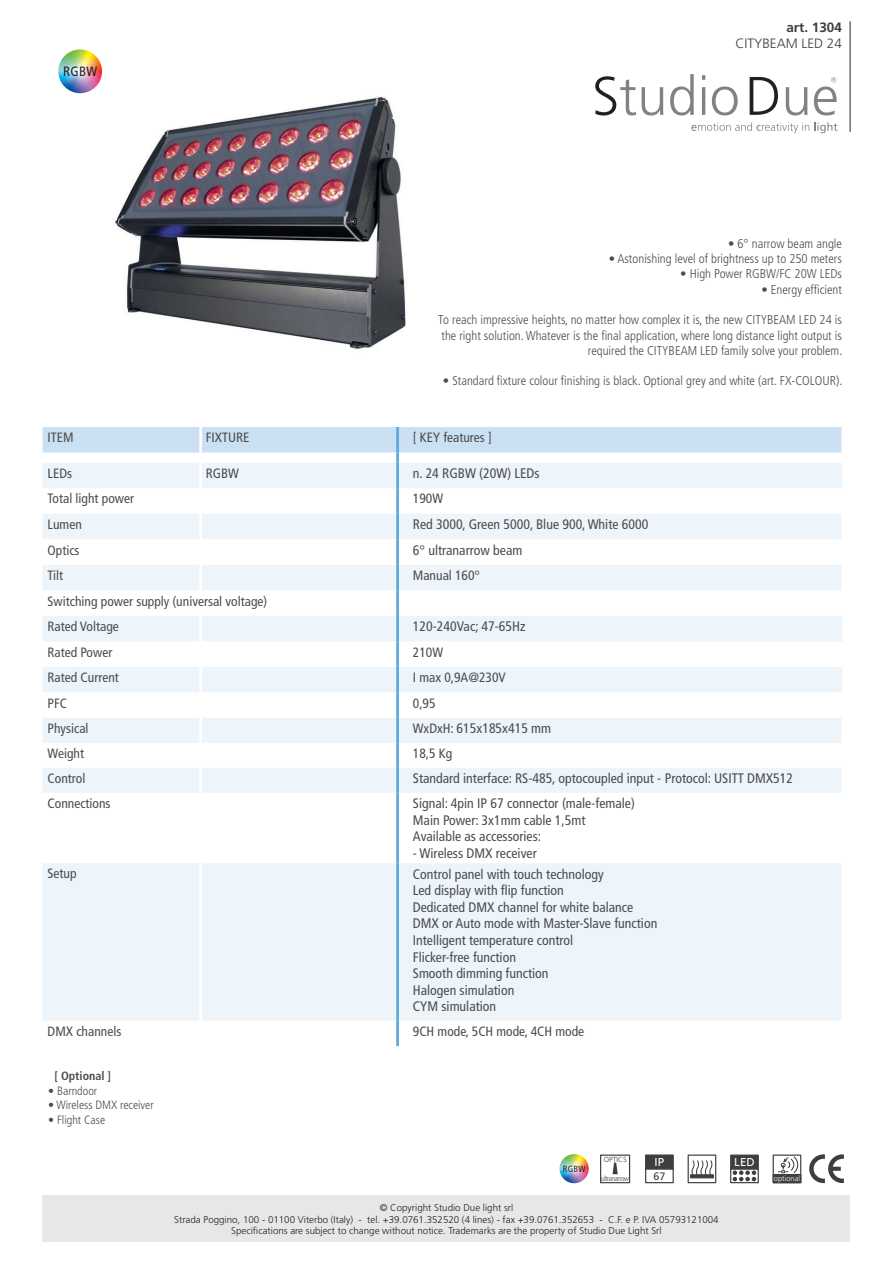
<style>
.page{position:relative;width:893px;height:1263px;background:#fff}
.page>*{position:absolute;margin:0;border:0;box-sizing:border-box;transform-origin:0 0}
.t1{font:condensed 13.8px/16.5px "Frutiger";color:#4b4c4d}
.t2{font:condensed 13.5px/25.5px "Frutiger";color:#4b4c4d}
.t3{font:300 13.5px "Frutiger";color:#3e3e3f}
.t4{font:700 13.5px "Frutiger";color:#3e3e3f}
.t5{font:condensed 13.5px "Frutiger";color:#231f20}
.t6{font:300 condensed 12.75px/15.3px "Frutiger";color:#4b4c4d;text-align:right}
.t7{font:300 condensed 12px "Frutiger";color:#4b4c4d}
.t8{font:700 condensed 12px "Frutiger";color:#4b4c4d}
.t9{font:11.55px "Frutiger";color:#fff}
.t10{font:10.8px "Frutiger";color:#3e3e3f}
.t11{font:300 9.75px/11.7px "Frutiger";color:#231f20;text-align:center}
.t12{font:condensed 9px "Frutiger";color:#231f20}
.t13{font:300 7.5px "Frutiger";color:#fff}
.t14{font:300 condensed 7.35px "Frutiger";letter-spacing:-.05em;color:#3e3e3f}
.t15{font:300 7.35px "Frutiger";color:#3e3e3f}
.s1{font-size:13.5px}
</style>
<div class="page">
<svg style="left:595px;top:76px;width:41px;height:39px"></svg>
<svg style="left:642px;top:87px;width:21px;height:28px"></svg>
<svg style="left:670px;top:74px;width:24px;height:41px"></svg>
<hr style="left:702px;top:87px;width:3px;height:28px;background:#808285">
<svg style="left:702px;top:75px;width:3px;height:5px"></svg>
<svg style="left:712px;top:86px;width:26px;height:29px"></svg>
<svg style="left:750px;top:77px;width:28px;height:38px"></svg>
<svg style="left:786px;top:87px;width:22px;height:28px"></svg>
<svg style="left:691px;top:122px;width:146px;height:11px"></svg>
<svg style="left:814px;top:77px;width:23px;height:38px"></svg>
<hr style="left:850px;top:21px;width:1px;height:111px;background:#231f20">
<div style="left:43px;top:1196px;width:807px;height:46px;background:#e6e7e9"></div>
<img style="left:58px;top:49px;width:44px;height:44px;border-radius:22px">
<svg style="left:43px;top:463px;width:799px;height:557px;fill:#edf4fa"></svg>
<hr style="left:841px;top:488px;width:2px;height:26px;background:#fff">
<hr style="left:841px;top:514px;width:2px;height:25px;background:#fff">
<hr style="left:841px;top:539px;width:2px;height:26px;background:#fff">
<hr style="left:841px;top:565px;width:2px;height:25px;background:#fff">
<hr style="left:841px;top:590px;width:2px;height:26px;background:#fff">
<hr style="left:841px;top:718px;width:2px;height:25px;background:#fff">
<hr style="left:841px;top:743px;width:2px;height:25px;background:#fff">
<hr style="left:841px;top:768px;width:2px;height:25px;background:#fff">
<hr style="left:841px;top:793px;width:2px;height:70px;background:#fff">
<hr style="left:841px;top:863px;width:2px;height:157px;background:#fff">
<hr style="left:396px;top:463px;width:3px;height:25px;background:#5ba8dc">
<hr style="left:396px;top:488px;width:3px;height:26px;background:#5ba8dc">
<hr style="left:396px;top:514px;width:3px;height:25px;background:#5ba8dc">
<hr style="left:396px;top:539px;width:3px;height:26px;background:#5ba8dc">
<hr style="left:396px;top:565px;width:3px;height:25px;background:#5ba8dc">
<hr style="left:396px;top:590px;width:3px;height:26px;background:#5ba8dc">
<hr style="left:396px;top:616px;width:3px;height:25px;background:#5ba8dc">
<hr style="left:396px;top:641px;width:3px;height:26px;background:#5ba8dc">
<hr style="left:396px;top:667px;width:3px;height:25px;background:#5ba8dc">
<hr style="left:396px;top:692px;width:3px;height:26px;background:#5ba8dc">
<hr style="left:396px;top:718px;width:3px;height:25px;background:#5ba8dc">
<hr style="left:396px;top:743px;width:3px;height:25px;background:#5ba8dc">
<hr style="left:396px;top:768px;width:3px;height:25px;background:#5ba8dc">
<hr style="left:396px;top:793px;width:3px;height:70px;background:#5ba8dc">
<hr style="left:396px;top:863px;width:3px;height:157px;background:#5ba8dc">
<hr style="left:396px;top:1020px;width:3px;height:26px;background:#5ba8dc">
<svg style="left:43px;top:427px;width:799px;height:36px"></svg>
<hr style="left:199px;top:463px;width:3px;height:25px;background:#fff">
<hr style="left:199px;top:488px;width:3px;height:26px;background:#fff">
<hr style="left:199px;top:514px;width:3px;height:25px;background:#fff">
<hr style="left:199px;top:539px;width:3px;height:26px;background:#fff">
<hr style="left:199px;top:565px;width:3px;height:25px;background:#fff">
<hr style="left:199px;top:616px;width:3px;height:25px;background:#fff">
<hr style="left:199px;top:641px;width:3px;height:26px;background:#fff">
<hr style="left:199px;top:667px;width:3px;height:25px;background:#fff">
<hr style="left:199px;top:692px;width:3px;height:26px;background:#fff">
<hr style="left:199px;top:718px;width:3px;height:25px;background:#fff">
<hr style="left:199px;top:743px;width:3px;height:25px;background:#fff">
<hr style="left:199px;top:768px;width:3px;height:25px;background:#fff">
<hr style="left:199px;top:793px;width:3px;height:70px;background:#fff">
<hr style="left:199px;top:863px;width:3px;height:157px;background:#fff">
<img style="left:115px;top:96px;width:291px;height:253px">
<img style="left:559px;top:1154px;width:30px;height:29px;border-radius:15px">
<svg style="left:613px;top:1162px;width:5px;height:12px"></svg>
<div style="left:600px;top:1154px;width:30px;height:29px;border:1px solid #3e3e3f"></div>
<div style="left:645px;top:1154px;width:29px;height:15px;background:#3e3e3f;border:1px solid #3e3e3f"></div>
<div style="left:645px;top:1168px;width:29px;height:15px;border:1px solid #3e3e3f"></div>
<svg style="left:691px;top:1160px;width:21px;height:14px"></svg>
<svg style="left:690px;top:1174px;width:24px;height:4px"></svg>
<div style="left:688px;top:1154px;width:28px;height:29px;border:1px solid #3e3e3f"></div>
<div style="left:730px;top:1154px;width:29px;height:15px;background:#3e3e3f;border:1px solid #3e3e3f"></div>
<div style="left:730px;top:1168px;width:29px;height:15px;border:1px solid #3e3e3f"></div>
<svg style="left:733px;top:1170px;width:23px;height:11px"></svg>
<div style="left:773px;top:1174px;width:28px;height:9px;background:#3e3e3f"></div>
<div style="left:773px;top:1154px;width:28px;height:29px;border:1px solid #3e3e3f"></div>
<svg style="left:778px;top:1155px;width:21px;height:19px"></svg>
<svg style="left:809px;top:1154px;width:35px;height:29px"></svg>
<p class="t5" style="left:63px;top:64px;width:36px">RGBW</p>
<p class="t4" style="left:786px;top:19px;width:57px">art. 1304</p>
<p class="t3" style="left:735px;top:36px;width:108px">CITYBEAM LED 24</p>
<p class="t6" style="left:728px;top:236px;width:115px">• 6° narrow beam angle</p>
<p class="t6" style="left:609px;top:251px;width:235px">• Astonishing level of brightness up to 250 meters</p>
<p class="t6" style="left:680px;top:266px;width:163px">• High Power RGBW/FC 20W LEDs</p>
<p class="t6" style="left:761px;top:282px;width:82px">• Energy efficient</p>
<p class="t6" style="left:438px;top:312px;width:406px">To reach impressive heights, no matter how complex it is, the new CITYBEAM LED 24 is the right solution. Whatever is the final application, where long distance light output is required the CITYBEAM LED family solve your problem.</p>
<p class="t6" style="left:443px;top:373px;width:401px">• Standard fixture colour finishing is black. Optional grey and white (art. FX-COLOUR).</p>
<p class="t2" style="left:48px;top:425px;width:28px">ITEM</p>
<p class="t2" style="left:206px;top:425px;width:45px">FIXTURE</p>
<p class="t2" style="left:413px;top:425px;width:80px">[ KEY features ]</p>
<p class="t2" style="left:48px;top:461px;width:26px">LEDs</p>
<p class="t2" style="left:206px;top:461px;width:35px">RGBW</p>
<p class="t1" style="left:413px;top:465px;width:128px">n. 24 RGBW (20W) LEDs</p>
<p class="t2" style="left:48px;top:486px;width:88px">Total light power</p>
<p class="t2" style="left:413px;top:486px;width:32px">190W</p>
<p class="t2" style="left:48px;top:512px;width:36px">Lumen</p>
<p class="t1" style="left:413px;top:516px;width:237px">Red 3000, Green 5000, Blue 900, White 6000</p>
<p class="t2" style="left:48px;top:537px;width:33px">Optics</p>
<p class="t1" style="left:413px;top:542px;width:111px">6° ultranarrow beam</p>
<p class="t2" style="left:48px;top:563px;width:17px">Tilt</p>
<p class="t2" style="left:413px;top:563px;width:69px">Manual 160°</p>
<p class="t2" style="left:48px;top:588px;width:221px">Switching power supply (universal voltage)<br>Rated Voltage</p>
<p class="t1" style="left:413px;top:618px;width:114px">120-240Vac; 47-65Hz</p>
<p class="t2" style="left:48px;top:639px;width:66px">Rated Power</p>
<p class="t2" style="left:413px;top:639px;width:32px">210W</p>
<p class="t2" style="left:48px;top:665px;width:73px">Rated Current</p>
<p class="t2" style="left:413px;top:665px;width:94px">I max 0,9A@230V</p>
<p class="t2" style="left:48px;top:690px;width:21px">PFC</p>
<p class="t2" style="left:413px;top:690px;width:24px">0,95</p>
<p class="t2" style="left:48px;top:716px;width:42px">Physical</p>
<p class="t1" style="left:413px;top:720px;width:140px"><span class="s1">WxDxH:</span> 615x185x415 mm</p>
<p class="t2" style="left:48px;top:741px;width:38px">Weight</p>
<p class="t2" style="left:413px;top:741px;width:41px">18,5 Kg</p>
<p class="t2" style="left:48px;top:766px;width:39px">Control</p>
<p class="t1" style="left:413px;top:770px;width:382px">Standard interface: RS-485, optocoupled input - Protocol: USITT DMX512</p>
<p class="t2" style="left:48px;top:791px;width:65px">Connections</p>
<p class="t1" style="left:413px;top:795px;width:223px">Signal: 4pin IP 67 connector (male-female)<br>Main Power: 3x1mm cable 1,5mt<br>Available as accessories:</p>
<p class="t1" style="left:413px;top:845px;width:125px">- Wireless DMX receiver</p>
<p class="t2" style="left:48px;top:861px;width:30px">Setup</p>
<p class="t1" style="left:413px;top:866px;width:246px">Control panel with touch technology<br>Led display with flip function<br>Dedicated DMX channel for white balance<br>DMX or Auto mode with Master-Slave function<br>Intelligent temperature control<br>Flicker-free function<br>Smooth dimming function<br>Halogen simulation<br>CYM simulation</p>
<p class="t2" style="left:48px;top:1018px;width:75px">DMX channels</p>
<p class="t2" style="left:413px;top:1018px;width:173px">9CH mode, 5CH mode, 4CH mode</p>
<p class="t8" style="left:54px;top:1069px;width:58px">[ Optional ]</p>
<p class="t7" style="left:48px;top:1084px;width:51px">• Barndoor</p>
<p class="t7" style="left:48px;top:1098px;width:107px">• Wireless DMX receiver</p>
<p class="t7" style="left:48px;top:1112px;width:59px">• Flight Case</p>
<p class="t12" style="left:563px;top:1164px;width:24px">RGBW</p>
<p class="t14" style="left:601px;top:1174px;width:29px">ultranarrow</p>
<p class="t15" style="left:604px;top:1155px;width:25px">OPTICS</p>
<p class="t9" style="left:655px;top:1155px;width:11px">IP</p>
<p class="t10" style="left:653px;top:1169px;width:14px">67</p>
<p class="t9" style="left:734px;top:1155px;width:22px">LED</p>
<p class="t13" style="left:774px;top:1174px;width:28px">optional</p>
<p class="t11" style="left:174px;top:1201px;width:546px">© Copyright Studio Due light srl<br>Strada Poggino, 100 - 01100 Viterbo (Italy) - tel. +39.0761.352520 (4 lines) - fax +39.0761.352653 - C.F. e P. IVA 05793121004<br>Specifications are subject to change without notice. Trademarks are the property of Studio Due Light Srl</p>
</div>
